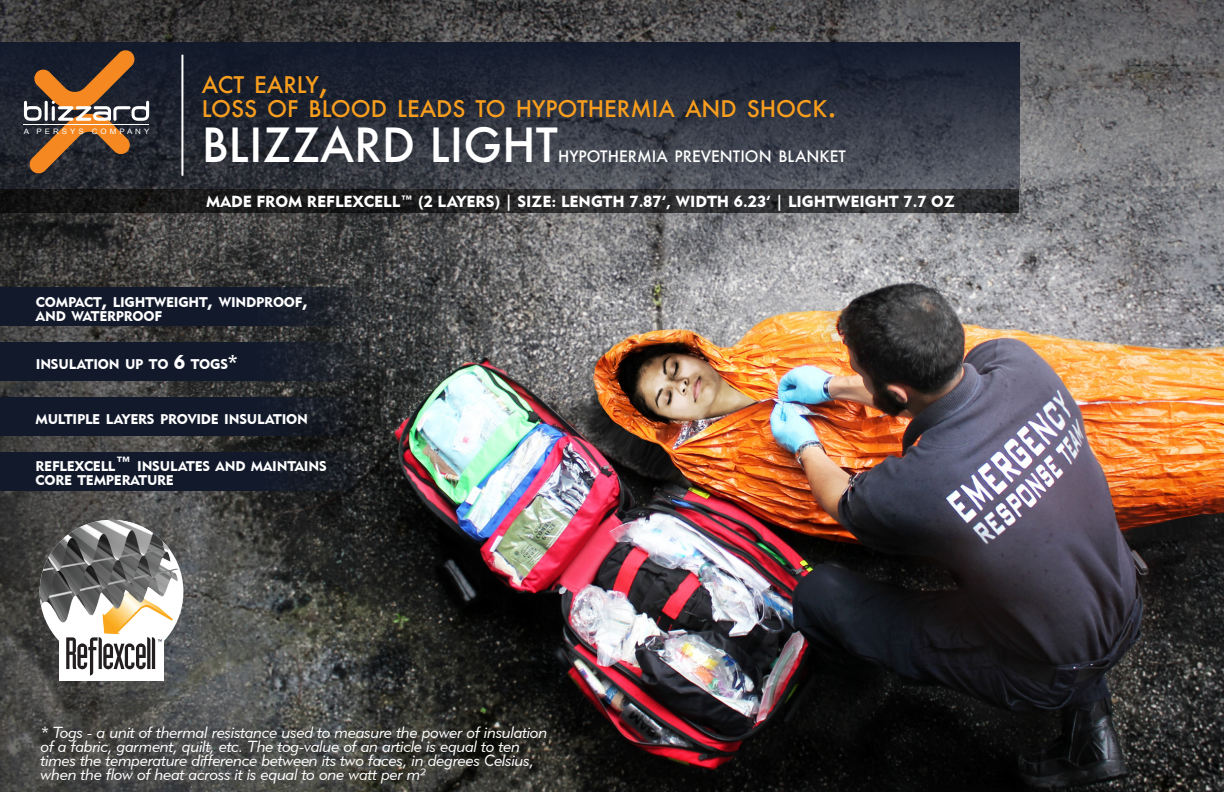
<style>
.page{position:relative;width:1224px;height:792px;background:#fff}
.page>*{position:absolute;margin:0;border:0;box-sizing:border-box;transform-origin:0 0}
.t1{font:500 46px "Futura";color:#fff}
.t2{font:500 22.4px "Futura";color:#f89e1e}
.t3{font:16px/14px "Geometric 415 BT Lite Italic A";letter-spacing:-.01em;color:#fff}
.t4{font:16px "Geometric 415 BT Black A";color:#fff}
.t5{font:500 15.4px "Futura";color:#fff}
.t6{font:14px "Geometric 415 BT Black A";letter-spacing:-.015em;color:#fff}
.t7{font:7.4px "Arial Narrow";letter-spacing:.3em;color:#fff;scale:1.31 1}
.s1{font-size:32px}
.s2{font-size:20px}
</style>
<div class="page">
<img style="left:0;top:0;width:1224px;height:792px">
<svg style="left:0;top:189px;width:1019px;height:23px;background:#242426"></svg>
<svg style="left:0;top:42px;width:1020px;height:147px;background:#2c313d"></svg>
<svg style="left:24px;top:49px;width:125px;height:125px;background:#644a37"></svg>
<hr style="left:24px;top:124px;width:125px;height:1px;background:#fff">
<hr style="left:181px;top:55px;width:2px;height:121px;background:#fff">
<svg style="left:0;top:397px;width:408px;height:39px;background:#171c2a"></svg>
<svg style="left:0;top:342px;width:409px;height:39px;background:#181f2c"></svg>
<svg style="left:0;top:452px;width:408px;height:39px;background:#141a28"></svg>
<svg style="left:0;top:287px;width:409px;height:39px;background:#1a202e"></svg>
<img style="left:40px;top:520px;width:143px;height:116px">
<div style="left:59px;top:635px;width:105px;height:45px;background:#fff"></div>
<svg style="left:66px;top:637px;width:96px;height:39px"></svg>
<p class="t7" style="left:24px;top:125px;width:97px">A PERSYS COMPANY</p>
<p class="t2" style="left:202px;top:70px;width:128px">ACT EARLY<span class="s1">,</span></p>
<p class="t2" style="left:202px;top:94px;width:637px">LOSS OF BLOOD LEADS TO HYPOTHERMIA AND SHOCK<span class="s1">.</span></p>
<p class="t1" style="left:202px;top:114px;width:358px">BLIZZARD LIGHT</p>
<p class="t5" style="left:558px;top:146px;width:289px">HYPOTHERMIA PREVENTION BLANKET</p>
<p class="t4" style="left:206px;top:191px;width:750px">MADE FROM REFLEXCELL™ (2 LAYERS) | SIZE: LENGTH 7.87’, WIDTH 6.23’ | LIGHTWEIGHT 7.7 OZ</p>
<p class="t6" style="left:36px;top:294px;width:274px">COMPACT<span class="s2">,</span> LIGHTWEIGHT<span class="s2">,</span> WINDPROOF<span class="s2">,</span></p>
<p class="t6" style="left:36px;top:308px;width:128px">AND WATERPROOF</p>
<p class="t6" style="left:36px;top:356px;width:204px">INSULATION UP TO <span class="s2">6</span> TOGS<span class="s2">*</span></p>
<p class="t6" style="left:36px;top:411px;width:274px">MULTIPLE LAYERS PROVIDE INSULATION</p>
<p class="t6" style="left:36px;top:457px;width:293px">REFLEXCELL<span class="s2">™</span> INSULATES AND MAINTAINS</p>
<p class="t6" style="left:36px;top:471px;width:140px">CORE TEMPERATURE</p>
<p class="t3" style="left:41px;top:725px;width:508px">* Togs - a unit of thermal resistance used to measure the power of insulation of a fabric, garment, quilt, etc. The tog-value of an article is equal to ten times the temperature difference between its two faces, in degrees Celsius, when the flow of heat across it is equal to one watt per m²</p>
</div>
